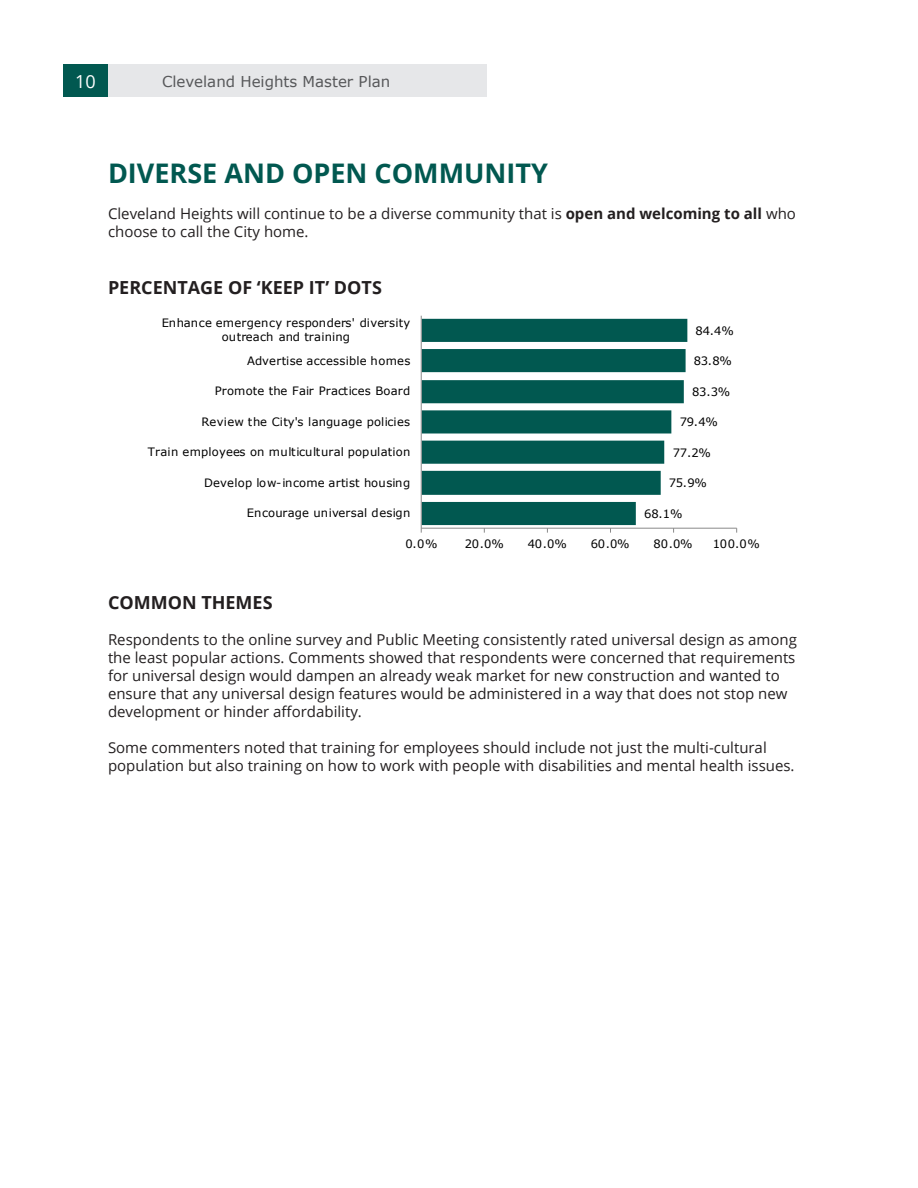
<style>
.page{position:relative;width:918px;height:1188px;background:#fff}
.page>*{position:absolute;margin:0;border:0;box-sizing:border-box;transform-origin:0 0}
.Vision_Description{font:700 27px "Open Sans";color:#015850}
.Sub_Sub_Header_LJ__1{font:700 18px "Open Sans";color:#231f20}
.t1{font:18px "Open Sans";color:#fff}
.Body__1_Col{font:15px/18px "Open Sans";color:#231f20}
.t2{font:15px "Verdana";color:#57585a}
.t3{font:11.55px/14.4px "Verdana";letter-spacing:.015em;color:#000;text-align:center}
.s1{font-weight:700}
</style>
<div class="page">
<div style="left:108px;top:65px;width:379px;height:32px;background:#e6e7e9"></div>
<div style="left:63px;top:65px;width:45px;height:32px;background:#015850"></div>
<svg style="left:422px;top:319px;width:265px;height:206px;fill:#015850"></svg>
<hr style="left:421px;top:528px;width:316px;height:1px;background:#898989">
<hr style="left:421px;top:316px;width:1px;height:212px;background:#898989">
<p class="t1" style="left:75px;top:69px;width:22px">10</p>
<p class="t2" style="left:162px;top:71px;width:230px">Cleveland Heights Master Plan</p>
<p class="Vision_Description" style="left:108px;top:154px;width:441px">DIVERSE AND OPEN COMMUNITY</p>
<p class="Body__1_Col" style="left:108px;top:204px;width:689px">Cleveland Heights will continue to be a diverse community that is <span class="s1">open and welcoming to all</span> who choose to call the City home.</p>
<p class="Sub_Sub_Header_LJ__1" style="left:108px;top:275px;width:275px">PERCENTAGE OF ‘KEEP IT’ DOTS</p>
<p class="t3" style="left:162px;top:315px;width:250px">Enhance emergency responders' diversity outreach and training</p>
<p class="t3" style="left:696px;top:323px;width:40px">84.4%</p>
<p class="t3" style="left:247px;top:353px;width:165px">Advertise accessible homes</p>
<p class="t3" style="left:694px;top:354px;width:40px">83.8%</p>
<p class="t3" style="left:215px;top:384px;width:197px">Promote the Fair Practices Board</p>
<p class="t3" style="left:692px;top:384px;width:40px">83.3%</p>
<p class="t3" style="left:202px;top:414px;width:210px">Review the City's language policies</p>
<p class="t3" style="left:680px;top:415px;width:40px">79.4%</p>
<p class="t3" style="left:148px;top:445px;width:264px">Train employees on multicultural population</p>
<p class="t3" style="left:673px;top:445px;width:40px">77.2%</p>
<p class="t3" style="left:204px;top:475px;width:208px">Develop low-income artist housing</p>
<p class="t3" style="left:669px;top:476px;width:40px">75.9%</p>
<p class="t3" style="left:247px;top:505px;width:165px">Encourage universal design</p>
<p class="t3" style="left:644px;top:506px;width:40px">68.1%</p>
<p class="t3" style="left:406px;top:536px;width:33px">0.0%</p>
<p class="t3" style="left:465px;top:536px;width:41px">20.0%</p>
<p class="t3" style="left:528px;top:536px;width:41px">40.0%</p>
<p class="t3" style="left:591px;top:536px;width:41px">60.0%</p>
<p class="t3" style="left:654px;top:536px;width:41px">80.0%</p>
<p class="t3" style="left:713px;top:536px;width:49px">100.0%</p>
<p class="Sub_Sub_Header_LJ__1" style="left:108px;top:590px;width:166px">COMMON THEMES</p>
<p class="Body__1_Col" style="left:108px;top:631px;width:691px">Respondents to the online survey and Public Meeting consistently rated universal design as among the least popular actions. Comments showed that respondents were concerned that requirements for universal design would dampen an already weak market for new construction and wanted to ensure that any universal design features would be administered in a way that does not stop new development or hinder affordability.</p>
<p class="Body__1_Col" style="left:108px;top:739px;width:688px">Some commenters noted that training for employees should include not just the multi-cultural population but also training on how to work with people with disabilities and mental health issues.</p>
</div>
